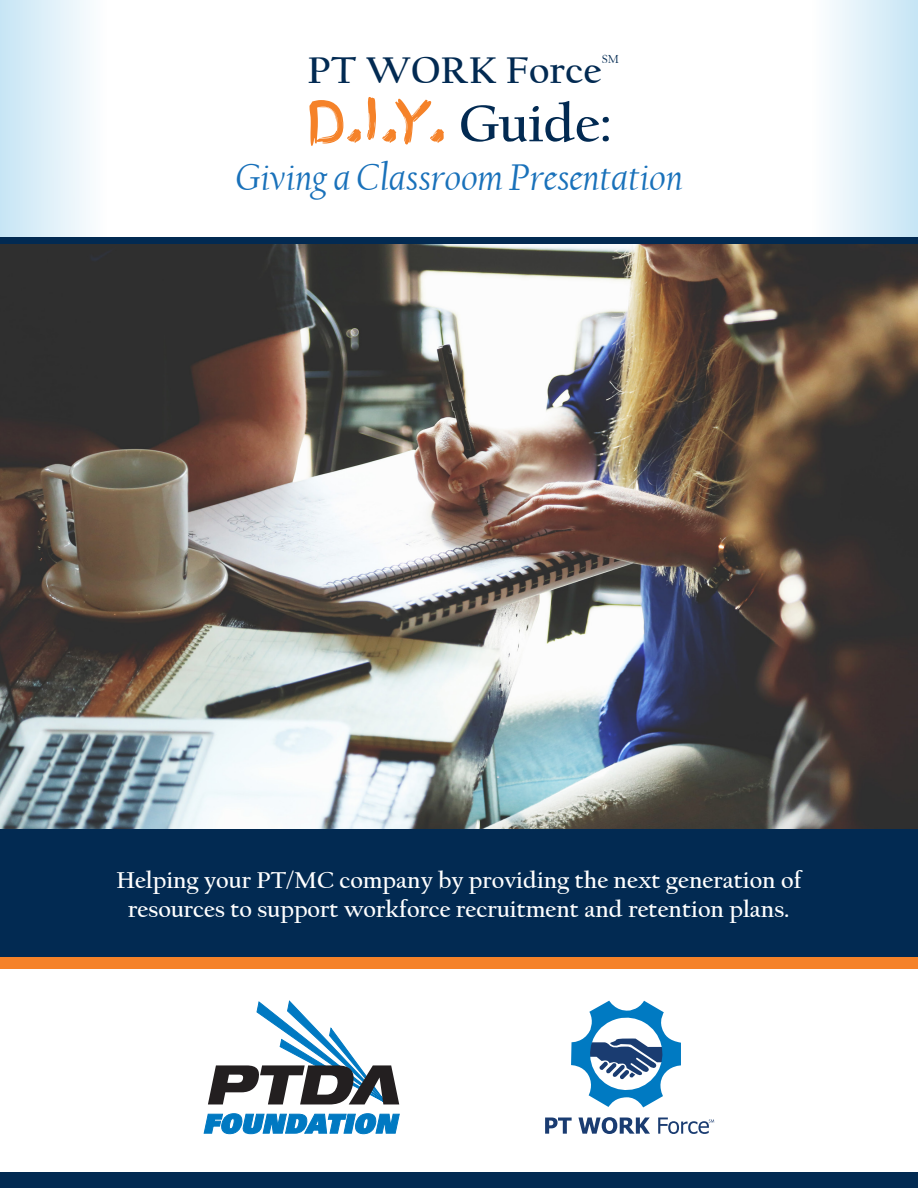
<style>
.page{position:relative;width:918px;height:1188px;background:#fff}
.page>*{position:absolute;margin:0;border:0;box-sizing:border-box;transform-origin:0 0}
.t1{font:57px "Finger Paint";color:#f58229}
.t2{font:italic 39px "Californian FB";color:#1971ba}
.t3{font:700 39px "Californian FB";letter-spacing:.01em;color:#022a52}
.t4{font:700 24px/28.8px "Californian FB";color:#fff;text-align:center}
.t5{font:12.3px "Californian FB";color:#022a52}
.s1{font-family:"Californian FB";font-weight:700;font-size:54px;color:#022a52}
</style>
<div class="page">
<div style="left:0;top:0;width:108px;height:244px;background:linear-gradient(to right,#c7e5f5,#fefefe)"></div>
<div style="left:810px;top:0;width:108px;height:244px;background:linear-gradient(to right,#fff,#c6e5f5)"></div>
<img style="left:0;top:244px;width:918px;height:585px">
<div style="left:0;top:829px;width:918px;height:135px;background:#022a52"></div>
<div style="left:0;top:957px;width:918px;height:12px;background:#f58229"></div>
<div style="left:0;top:1172px;width:918px;height:16px;background:#022a52"></div>
<div style="left:0;top:237px;width:918px;height:7px;background:#022a52"></div>
<svg style="left:203px;top:1000px;width:197px;height:135px"></svg>
<svg style="left:571px;top:1001px;width:110px;height:106px"></svg>
<svg style="left:545px;top:1118px;width:27px;height:16px"></svg>
<svg style="left:578px;top:1117px;width:72px;height:17px"></svg>
<svg style="left:658px;top:1118px;width:56px;height:16px"></svg>
<p class="t3" style="left:308px;top:48px;width:295px">PT WORK Force</p>
<p class="t5" style="left:602px;top:52px;width:19px">SM</p>
<p class="t1" style="left:306px;top:79px;width:307px">D.I.Y. <span class="s1">Guide:</span></p>
<p class="t2" style="left:235px;top:156px;width:449px">Giving a Classroom Presentation</p>
<p class="t4" style="left:116px;top:866px;width:687px">Helping your PT/MC company by providing the next generation of resources to support workforce recruitment and retention plans.</p>
</div>
